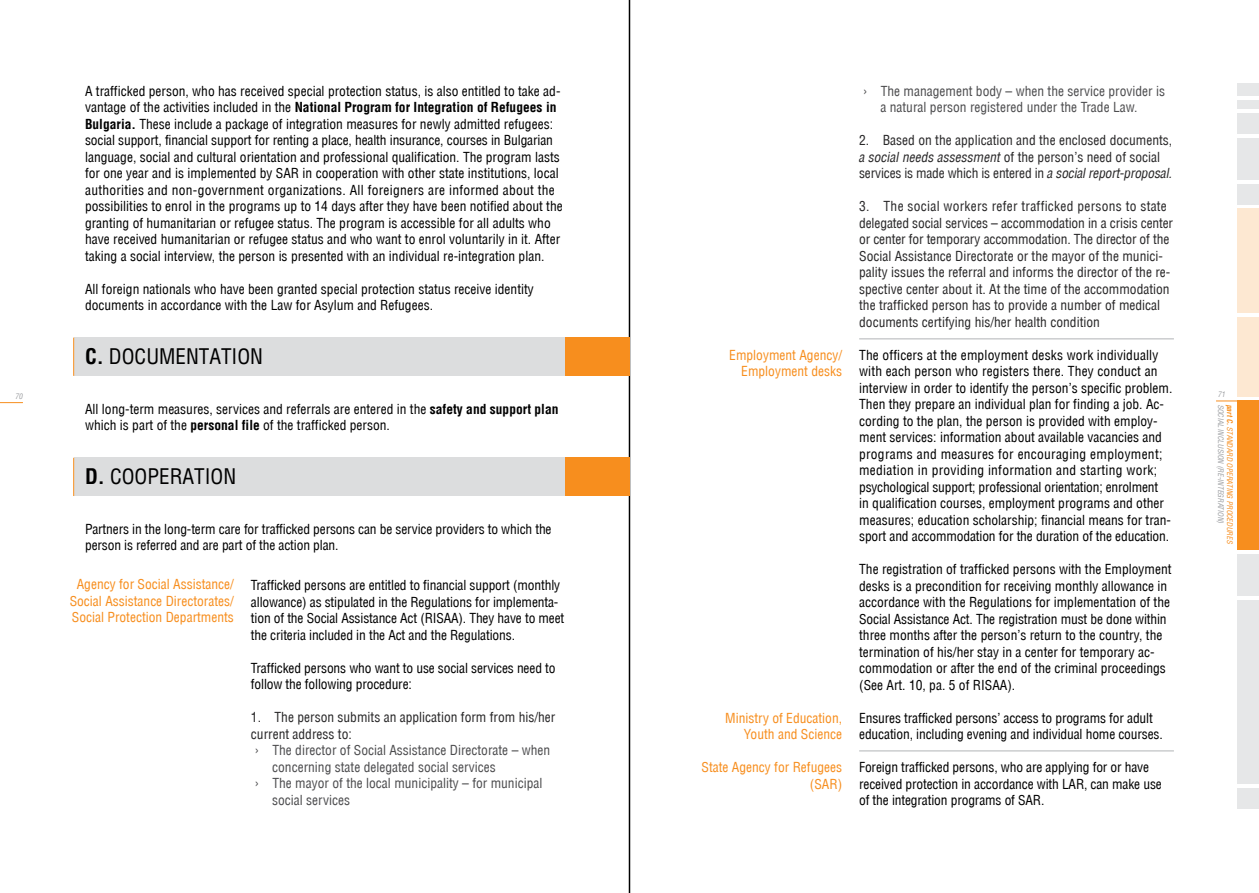
<style>
.page{position:relative;width:1259px;height:893px;background:#fff}
.page>*{position:absolute;margin:0;border:0;box-sizing:border-box;transform-origin:0 0}
.t1{font:21px "AG Letterica Condensed";color:#000}
.t2{font:13.5px/16.5px "AG Letterica Condensed";color:#000}
.t3{font:13.5px/16.5px "AG Letterica Condensed";color:#292829}
.t4{font:13.5px/16.5px "AG Letterica Condensed";color:#4d4d4f}
.t5{font:13.5px/16.5px "AG Letterica Condensed";color:#f78e1e;text-align:right}
.t6{font:italic 7.5px/9px "AG Letterica Condensed";color:#9d9fa2}
.s1{font-style:italic}
.s2{font-weight:700}
.s3{font-weight:700;color:#f78e1e}
.s4{color:#f78e1e}
</style>
<div class="page">
<hr style="left:629px;top:0;width:1px;height:893px;background:#000">
<div style="left:1237px;top:83px;width:22px;height:13px;background:#e6e7e8"></div>
<div style="left:1237px;top:100px;width:22px;height:8px;background:#e6e7e8"></div>
<div style="left:1237px;top:113px;width:22px;height:21px;background:#e6e7e8"></div>
<div style="left:1237px;top:138px;width:22px;height:41px;background:#e6e7e8"></div>
<div style="left:1237px;top:184px;width:22px;height:20px;background:#e6e7e8"></div>
<div style="left:1237px;top:555px;width:22px;height:41px;background:#e6e7e8"></div>
<div style="left:1237px;top:788px;width:22px;height:21px;background:#e6e7e8"></div>
<div style="left:1237px;top:600px;width:22px;height:184px;background:#e6e7e8"></div>
<div style="left:74px;top:338px;width:521px;height:38px;background:#dcddde"></div>
<div style="left:566px;top:338px;width:64px;height:38px;background:#f78e1e"></div>
<hr style="left:73px;top:338px;width:1px;height:38px;background:#f78e1e">
<div style="left:74px;top:458px;width:521px;height:38px;background:#dcddde"></div>
<div style="left:566px;top:458px;width:64px;height:38px;background:#f78e1e"></div>
<hr style="left:73px;top:458px;width:1px;height:38px;background:#f78e1e">
<svg style="left:1216px;top:401px;width:21px;height:1px"></svg>
<div style="left:1237px;top:209px;width:22px;height:104px;background:#fde8d2"></div>
<div style="left:1237px;top:317px;width:22px;height:79px;background:#fde8d2"></div>
<div style="left:1237px;top:400px;width:22px;height:150px;background:#f78e1e"></div>
<svg style="left:0;top:402px;width:23px;height:1px"></svg>
<hr style="left:859px;top:750px;width:315px;height:1px;background:#b1b4b6">
<hr style="left:859px;top:338px;width:315px;height:1px;background:#b1b4b6">
<p class="t4" style="left:880px;top:83px;width:286px;text-indent:-17px">› The management body – when the service provider is a natural person registered under the Trade Law.</p>
<p class="t3" style="left:859px;top:132px;width:315px">2. Based on the application and the enclosed documents, <span class="s1">a social needs assessment</span> of the person’s need of social services is made which is entered in <span class="s1">a social report-proposal.</span></p>
<p class="t3" style="left:859px;top:198px;width:315px">3. The social workers refer trafficked persons to state delegated social services – accommodation in a crisis center or center for temporary accommodation. The director of the Social Assistance Directorate or the mayor of the munici&shy;pality issues the referral and informs the director of the re&shy;spective center about it. At the time of the accommodation the trafficked person has to provide a number of medical documents certifying his/her health condition</p>
<p class="t2" style="left:859px;top:346px;width:315px">The officers at the employment desks work individually with each person who registers there. They conduct an interview in order to identify the person’s specific problem.<br>Then they prepare an individual plan for finding a job. Ac&shy;cording to the plan, the person is provided with employ&shy;ment services: information about available vacancies and programs and measures for encouraging employment; mediation in providing information and starting work; psychological support; professional orientation; enrolment<br>in qualification courses, employment programs and other measures; education scholarship; financial means for tran&shy;sport and accommodation for the duration of the education.</p>
<p class="t2" style="left:859px;top:561px;width:314px">The registration of trafficked persons with the Employment desks is a precondition for receiving monthly allowance in accordance with the Regulations for implementation of the Social Assistance Act. The registration must be done within three months after the person’s return to the country, the termination of his/her stay in a center for temporary ac&shy;commodation or after the end of the criminal proceedings (See Art. 10, pa. 5 of RISAA).</p>
<p class="t2" style="left:859px;top:709px;width:305px">Ensures trafficked persons’ access to programs for adult education, including evening and individual home courses.</p>
<p class="t2" style="left:859px;top:759px;width:304px">Foreign trafficked persons, who are applying for or have received protection in accordance with LAR, can make use of the integration programs of SAR.</p>
<p class="t2" style="left:85px;top:83px;width:479px">A trafficked person, who has received special protection status, is also entitled to take ad&shy;vantage of the activities included in the <span class="s2">National Program for Integration of Refugees in Bulgaria.</span> These include a package of integration measures for newly admitted refugees: social support, financial support for renting a place, health insurance, courses in Bulgarian language, social and cultural orientation and professional qualification. The program lasts for one year and is implemented by SAR in cooperation with other state institutions, local authorities and non-government organizations. All foreigners are informed about the possibilities to enrol in the programs up to 14 days after they have been notified about the granting of humanitarian or refugee status. The program is accessible for all adults who have received humanitarian or refugee status and who want to enrol voluntarily in it. After taking a social interview, the person is presented with an individual re-integration plan.</p>
<p class="t2" style="left:85px;top:281px;width:450px">All foreign nationals who have been granted special protection status receive identity documents in accordance with the Law for Asylum and Refugees.</p>
<h1 class="t1" style="left:85px;top:344px;width:179px"><span class="s2">C.</span> DOCUMENTATION</h1>
<p class="t2" style="left:85px;top:401px;width:475px">All long-term measures, services and referrals are entered in the <span class="s2">safety and support plan </span>which is part of the <span class="s2">personal file</span> of the trafficked person.</p>
<h1 class="t1" style="left:85px;top:464px;width:153px"><span class="s2">D.</span> COOPERATION</h1>
<p class="t2" style="left:85px;top:521px;width:468px">Partners in the long-term care for trafficked persons can be service providers to which the person is referred and are part of the action plan.</p>
<p class="t2" style="left:251px;top:577px;width:315px">Trafficked persons are entitled to financial support (monthly allowance) as stipulated in the Regulations for implementa&shy;tion of the Social Assistance Act (RISAA). They have to meet the criteria included in the Act and the Regulations.</p>
<p class="t2" style="left:251px;top:659px;width:306px">Trafficked persons who want to use social services need to follow the following procedure:</p>
<p class="t3" style="left:251px;top:709px;width:306px">1. The person submits an application form from his/her current address to:</p>
<p class="t4" style="left:255px;top:742px;width:297px">› The director of Social Assistance Directorate – when</p>
<p class="t4" style="left:272px;top:758px;width:225px">concerning state delegated social services</p>
<p class="t4" style="left:255px;top:775px;width:289px">› The mayor of the local municipality – for municipal</p>
<p class="t4" style="left:272px;top:791px;width:79px">social services</p>
<p class="t5" style="left:729px;top:346px;width:114px">Employment Agency/<br>Employment desks</p>
<p class="t6" style="left:16px;top:392px;width:9px">70</p>
<p class="t6" style="left:1218px;top:390px;width:9px">71</p>
<p class="t6" style="left:1234px;top:405px;width:141px;rotate:90deg"><span class="s3">part C.</span> <span class="s4">STANDARD OPERATING PROCEDURES<br></span>SOCIAL INCLUSION (RE-INTEGRATION)</p>
<p class="t5" style="left:70px;top:576px;width:166px;text-align:center">Agency for Social Assistance/<br>Social Assistance Directorates/<br>Social Protection Departments</p>
<p class="t5" style="left:725px;top:709px;width:118px">Ministry of Education,<br>Youth and Science</p>
<p class="t5" style="left:701px;top:759px;width:142px">State Agency for Refugees (SAR)</p>
</div>
